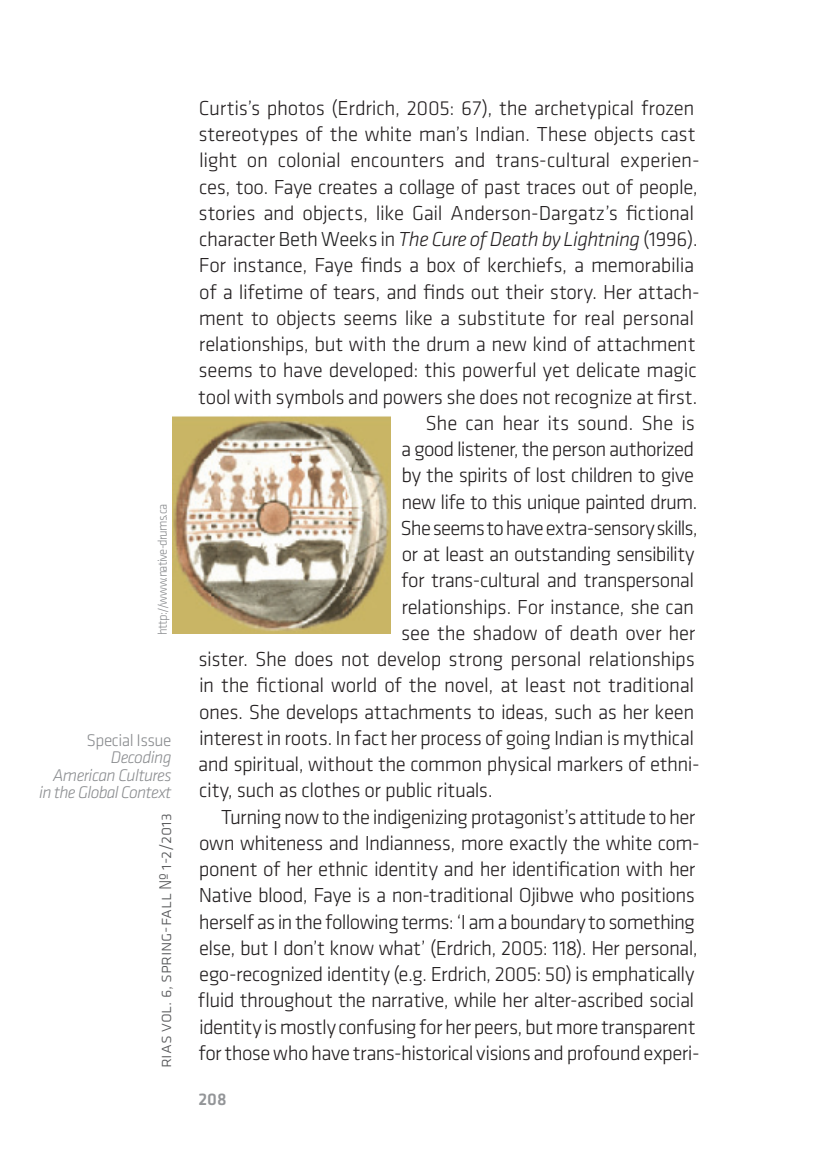
<style>
.page{position:relative;width:819px;height:1166px;background:#fff}
.page>*{position:absolute;margin:0;border:0;box-sizing:border-box;transform-origin:0 0}
.t1{font:300 21px "Klavika";letter-spacing:-.02em;color:#231f20}
.t2{font:300 21px "Klavika";letter-spacing:-.04em;color:#231f20}
.t3{font:italic 300 21px "Klavika";letter-spacing:-.025em;color:#231f20}
.t4{font:italic 300 17.5px/17.5px "Klavika";letter-spacing:-.035em;color:#8a8c8f;text-align:right}
.t5{font:300 17.5px "Klavika";color:#57585a}
.t6{font:500 17.5px "Klavika";color:#939598}
.t7{font:300 13.12px "Klavika";letter-spacing:-.06em;color:#8a8c8f}
.s1{font-style:normal}
.s2{font-style:normal;color:#1f2020}
</style>
<div class="page">
<img style="left:172px;top:416px;width:219px;height:218px">
<p class="t7" style="left:155px;top:635px;width:132px;rotate:-90deg">http://www.native-drums.ca</p>
<p class="t4" style="left:39px;top:731px;width:134px"><span class="s1">Special Issue<br></span>Decoding<br>American Cultures in the Global Context</p>
<p class="t5" style="left:156px;top:1068px;width:256px;rotate:-90deg">rias vol. 6, spring-fall № 1-2/2013</p>
<p class="t1" style="left:199px;top:96px;width:497px">Curtis’s photos (Erdrich, 2005: 67), the archetypical frozen</p>
<p class="t1" style="left:198px;top:123px;width:498px">stereotypes of the white man’s Indian. These objects cast</p>
<p class="t1" style="left:199px;top:149px;width:502px">light on colonial encounters and trans-cultural experien-</p>
<p class="t1" style="left:199px;top:175px;width:500px">ces, too. Faye creates a collage of past traces out of people,</p>
<p class="t1" style="left:198px;top:201px;width:497px">stories and objects, like Gail Anderson-Dargatz’s fictional</p>
<p class="t3" style="left:199px;top:228px;width:500px"><span class="s1">character</span> <span class="s2">Beth Weeks</span> <span class="s1">in</span> The Cure of Death by Lightning <span class="s1">(1996).</span></p>
<p class="t1" style="left:199px;top:254px;width:497px">For instance, Faye finds a box of kerchiefs, a memorabilia</p>
<p class="t1" style="left:199px;top:280px;width:502px">of a lifetime of tears, and finds out their story. Her attach-</p>
<p class="t1" style="left:199px;top:306px;width:497px">ment to objects seems like a substitute for real personal</p>
<p class="t1" style="left:199px;top:333px;width:498px">relationships, but with the drum a new kind of attachment</p>
<p class="t1" style="left:198px;top:359px;width:500px">seems to have developed: this powerful yet delicate magic</p>
<p class="t1" style="left:198px;top:385px;width:501px">tool with symbols and powers she does not recognize at first.</p>
<p class="t1" style="left:425px;top:411px;width:271px">She can hear its sound. She is</p>
<p class="t1" style="left:401px;top:438px;width:295px">a good listener, the person authorized</p>
<p class="t1" style="left:401px;top:464px;width:294px">by the spirits of lost children to give</p>
<p class="t2" style="left:401px;top:490px;width:297px">new life to this unique painted drum.</p>
<p class="t2" style="left:400px;top:516px;width:299px">She seems to have extra-sensory skills,</p>
<p class="t2" style="left:402px;top:543px;width:294px">or at least an outstanding sensibility</p>
<p class="t1" style="left:401px;top:569px;width:294px">for trans-cultural and transpersonal</p>
<p class="t1" style="left:401px;top:595px;width:294px">relationships. For instance, she can</p>
<p class="t1" style="left:401px;top:621px;width:296px">see the shadow of death over her</p>
<p class="t1" style="left:198px;top:648px;width:498px">sister. She does not develop strong personal relationships</p>
<p class="t1" style="left:199px;top:674px;width:497px">in the fictional world of the novel, at least not traditional</p>
<p class="t1" style="left:199px;top:700px;width:496px">ones. She develops attachments to ideas, such as her keen</p>
<p class="t1" style="left:199px;top:726px;width:496px">interest in roots. In fact her process of going Indian is mythical</p>
<p class="t1" style="left:198px;top:753px;width:503px">and spiritual, without the common physical markers of ethni-</p>
<p class="t1" style="left:199px;top:779px;width:295px">city, such as clothes or public rituals.</p>
<p class="t1" style="left:221px;top:805px;width:475px">Turning now to the indigenizing protagonist’s attitude to her</p>
<p class="t1" style="left:199px;top:831px;width:502px">own whiteness and Indianness, more exactly the white com-</p>
<p class="t1" style="left:199px;top:858px;width:498px">ponent of her ethnic identity and her identification with her</p>
<p class="t1" style="left:199px;top:884px;width:497px">Native blood, Faye is a non-traditional Ojibwe who positions</p>
<p class="t1" style="left:199px;top:910px;width:497px">herself as in the following terms: ‘I am a boundary to something</p>
<p class="t1" style="left:199px;top:936px;width:500px">else, but I don’t know what’ (Erdrich, 2005: 118). Her personal,</p>
<p class="t1" style="left:199px;top:963px;width:497px">ego-recognized identity (e.g. Erdrich, 2005: 50) is emphatically</p>
<p class="t1" style="left:198px;top:989px;width:498px">fluid throughout the narrative, while her alter-ascribed social</p>
<p class="t1" style="left:199px;top:1015px;width:498px">identity is mostly confusing for her peers, but more transparent</p>
<p class="t1" style="left:198px;top:1041px;width:503px">for those who have trans-historical visions and profound experi-</p>
<p class="t6" style="left:198px;top:1089px;width:30px">208</p>
</div>
